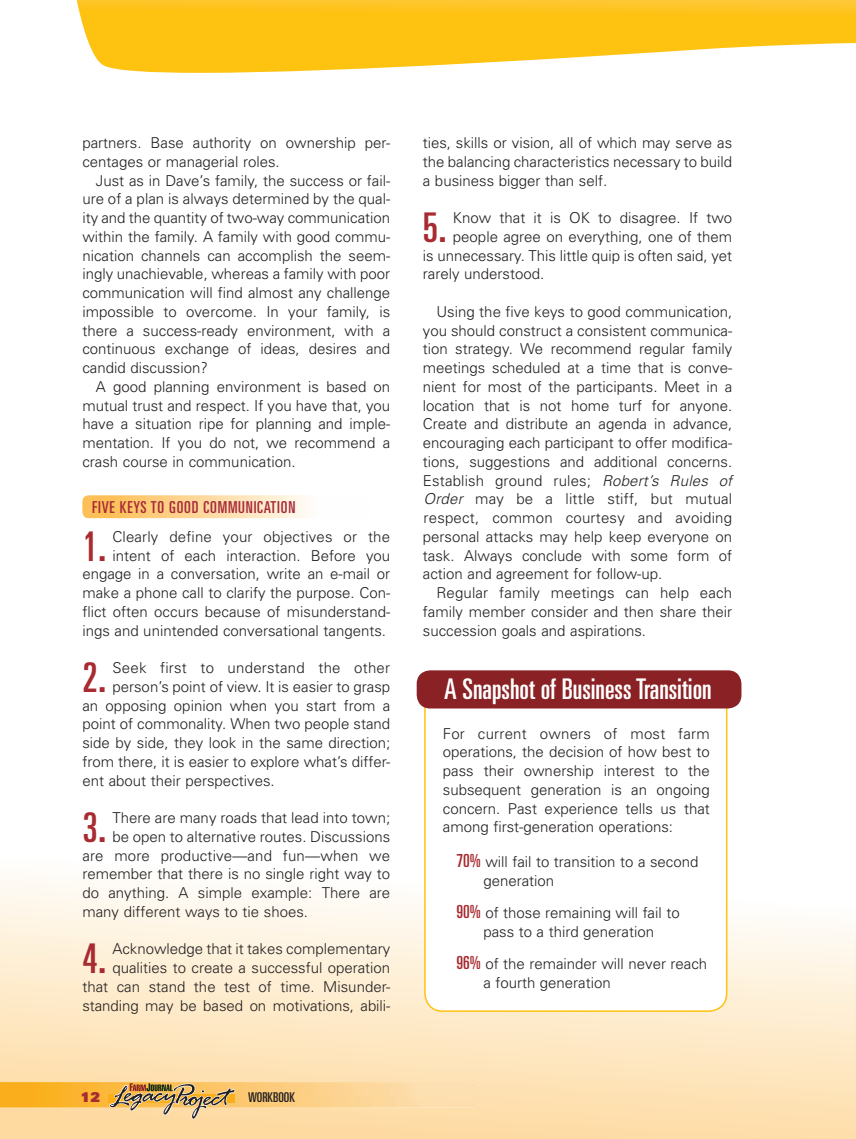
<style>
.page{position:relative;width:856px;height:1139px;background:#fff}
.page>*{position:absolute;margin:0;border:0;box-sizing:border-box;transform-origin:0 0}
.t1{font:ultra-condensed 40.95px "Univers";color:#a72b30}
.t2{font:ultra-condensed 28.5px "Univers";color:#fff}
.t3{font:ultra-condensed 16.5px "Univers";letter-spacing:.05em;color:#a72b39}
.t4{font:300 15px/18.8px "Univers";color:#231f20;text-align:justify}
.t5{font:ultra-condensed 13.5px "Univers";color:#231f20}
.t6{font:900 13.5px "Univers";color:#a72b30}
.s1{font-style:italic}
.s2{font-weight:400;font-stretch:ultra-condensed;font-size:18px;color:#a72b30}
</style>
<div class="page">
<svg style="left:0;top:670px;width:855px;height:469px"></svg>
<svg style="left:82px;top:495px;width:226px;height:23px;background:#fdd99c"></svg>
<img style="left:0;top:1082px;width:481px;height:26px">
<div style="left:107px;top:1094px;width:127px;height:9px;background:#fbb83b"></div>
<svg style="left:108px;top:1082px;width:128px;height:42px;background:#d7b274"></svg>
<div style="left:425px;top:688px;width:301px;height:323px;background:#fff;border-radius:18px"></div>
<div style="left:424px;top:688px;width:303px;height:324px;border:2px solid #fec210;border-radius:18px"></div>
<div style="left:416px;top:670px;width:325px;height:38px;background:#8a2124;border-radius:14px"></div>
<svg style="left:76px;top:0;width:779px;height:73px"></svg>
<svg style="left:0;top:1133px;width:2px;height:6px"></svg>
<svg style="left:851px;top:1133px;width:5px;height:6px"></svg>
<p class="t4" style="left:82px;top:133px;width:309px">partners. Base authority on ownership per-</p>
<p class="t4" style="left:82px;top:152px;width:199px">centages or managerial roles.</p>
<p class="t4" style="left:96px;top:170px;width:296px">Just as in Dave’s family, the success or fail-</p>
<p class="t4" style="left:82px;top:189px;width:309px">ure of a plan is always determined by the qual-</p>
<p class="t4" style="left:82px;top:208px;width:309px">ity and the quantity of two-way communication</p>
<p class="t4" style="left:82px;top:227px;width:309px">within the family. A family with good commu-</p>
<p class="t4" style="left:82px;top:245px;width:309px">nication channels can accomplish the seem-</p>
<p class="t4" style="left:82px;top:264px;width:309px">ingly unachievable, whereas a family with poor</p>
<p class="t4" style="left:82px;top:283px;width:309px">communication will find almost any challenge</p>
<p class="t4" style="left:82px;top:302px;width:309px">impossible to overcome. In your family, is</p>
<p class="t4" style="left:82px;top:320px;width:309px">there a success-ready environment, with a</p>
<p class="t4" style="left:82px;top:339px;width:309px">continuous exchange of ideas, desires and</p>
<p class="t4" style="left:82px;top:358px;width:127px">candid discussion?</p>
<p class="t4" style="left:96px;top:377px;width:296px">A good planning environment is based on</p>
<p class="t4" style="left:82px;top:395px;width:309px">mutual trust and respect. If you have that, you</p>
<p class="t4" style="left:82px;top:414px;width:309px">have a situation ripe for planning and imple-</p>
<p class="t4" style="left:82px;top:433px;width:309px">mentation. If you do not, we recommend a</p>
<p class="t4" style="left:82px;top:452px;width:214px">crash course in communication.</p>
<p class="t3" style="left:92px;top:498px;width:205px">FIVE KEYS TO GOOD COMMUNICATION</p>
<p class="t1" style="left:82px;top:523px;width:25px">1.</p>
<p class="t4" style="left:82px;top:527px;width:309px;text-align:right">Clearly define your objectives or the intent of each interaction. Before you engage in a conversation, write an e-mail or make a phone call to clarify the purpose. Con&shy;flict often occurs because of misunderstand&shy;ings and unintended conversational tangents.</p>
<p class="t1" style="left:82px;top:654px;width:25px">2.</p>
<p class="t4" style="left:112px;top:658px;width:279px">Seek first to understand the other</p>
<p class="t4" style="left:112px;top:677px;width:279px">person’s point of view. It is easier to grasp</p>
<p class="t4" style="left:82px;top:695px;width:309px">an opposing opinion when you start from a</p>
<p class="t4" style="left:82px;top:714px;width:309px">point of commonality. When two people stand</p>
<p class="t4" style="left:82px;top:733px;width:309px">side by side, they look in the same direction;</p>
<p class="t4" style="left:82px;top:752px;width:309px">from there, it is easier to explore what’s differ-</p>
<p class="t4" style="left:82px;top:770px;width:194px">ent about their perspectives.</p>
<p class="t1" style="left:82px;top:804px;width:25px">3.</p>
<p class="t4" style="left:112px;top:808px;width:279px">There are many roads that lead into town;</p>
<p class="t4" style="left:112px;top:827px;width:279px">be open to alternative routes. Discussions</p>
<p class="t4" style="left:82px;top:845px;width:309px">are more productive—and fun—when we</p>
<p class="t4" style="left:82px;top:864px;width:309px">remember that there is no single right way to</p>
<p class="t4" style="left:82px;top:883px;width:309px">do anything. A simple example: There are</p>
<p class="t4" style="left:82px;top:902px;width:227px">many different ways to tie shoes.</p>
<p class="t1" style="left:82px;top:935px;width:25px">4.</p>
<p class="t4" style="left:82px;top:939px;width:309px;text-align:right">Acknowledge that it takes complementary qualities to create a successful operation<br>that can stand the test of time. Misunder&shy;standing may be based on motivations, abili-</p>
<p class="t6" style="left:81px;top:1088px;width:20px">12</p>
<p class="t5" style="left:248px;top:1089px;width:48px">WORKBOOK</p>
<p class="t4" style="left:423px;top:133px;width:311px">ties, skills or vision, all of which may serve as the balancing characteristics necessary to build a business bigger than self.</p>
<p class="t1" style="left:423px;top:204px;width:25px">5.</p>
<p class="t4" style="left:453px;top:208px;width:281px">Know that it is OK to disagree. If two</p>
<p class="t4" style="left:453px;top:227px;width:281px">people agree on everything, one of them</p>
<p class="t4" style="left:423px;top:245px;width:311px">is unnecessary. This little quip is often said, yet</p>
<p class="t4" style="left:423px;top:264px;width:123px">rarely understood.</p>
<p class="t4" style="left:436px;top:302px;width:297px">Using the five keys to good communication,</p>
<p class="t4" style="left:423px;top:320px;width:311px">you should construct a consistent communica-</p>
<p class="t4" style="left:423px;top:339px;width:311px">tion strategy. We recommend regular family</p>
<p class="t4" style="left:423px;top:358px;width:311px">meetings scheduled at a time that is conve-</p>
<p class="t4" style="left:423px;top:377px;width:311px">nient for most of the participants. Meet in a</p>
<p class="t4" style="left:423px;top:395px;width:311px">location that is not home turf for anyone.</p>
<p class="t4" style="left:423px;top:414px;width:311px">Create and distribute an agenda in advance,</p>
<p class="t4" style="left:423px;top:433px;width:311px">encouraging each participant to offer modifica-</p>
<p class="t4" style="left:423px;top:452px;width:311px">tions, suggestions and additional concerns.</p>
<p class="t4" style="left:423px;top:470px;width:311px">Establish ground rules; <span class="s1">Robert’s Rules of</span></p>
<p class="t4" style="left:423px;top:489px;width:310px"><span class="s1">Order</span> may be a little stiff, but mutual</p>
<p class="t4" style="left:423px;top:508px;width:310px">respect, common courtesy and avoiding</p>
<p class="t4" style="left:423px;top:527px;width:311px">personal attacks may help keep everyone on</p>
<p class="t4" style="left:423px;top:545px;width:311px">task. Always conclude with some form of</p>
<p class="t4" style="left:423px;top:564px;width:241px">action and agreement for follow-up.</p>
<p class="t4" style="left:436px;top:583px;width:297px">Regular family meetings can help each</p>
<p class="t4" style="left:423px;top:602px;width:311px">family member consider and then share their</p>
<p class="t4" style="left:423px;top:620px;width:224px">succession goals and aspirations.</p>
<p class="t2" style="left:444px;top:673px;width:269px">A Snapshot of Business Transition</p>
<p class="t4" style="left:442px;top:724px;width:268px">For current owners of most farm operations, the decision of how best to pass their ownership interest to the subsequent generation is an ongoing concern. Past experience tells us that among first-generation operations:</p>
<p class="t4" style="left:483px;top:852px;width:216px;text-indent:-27px"><span class="s2">70%</span> will fail to transition to a second generation</p>
<p class="t4" style="left:456px;top:903px;width:225px;text-align:center"><span class="s2">90%</span> of those remaining will fail to pass to a third generation</p>
<p class="t4" style="left:483px;top:954px;width:225px;text-indent:-27px"><span class="s2">96%</span> of the remainder will never reach a fourth generation</p>
</div>
